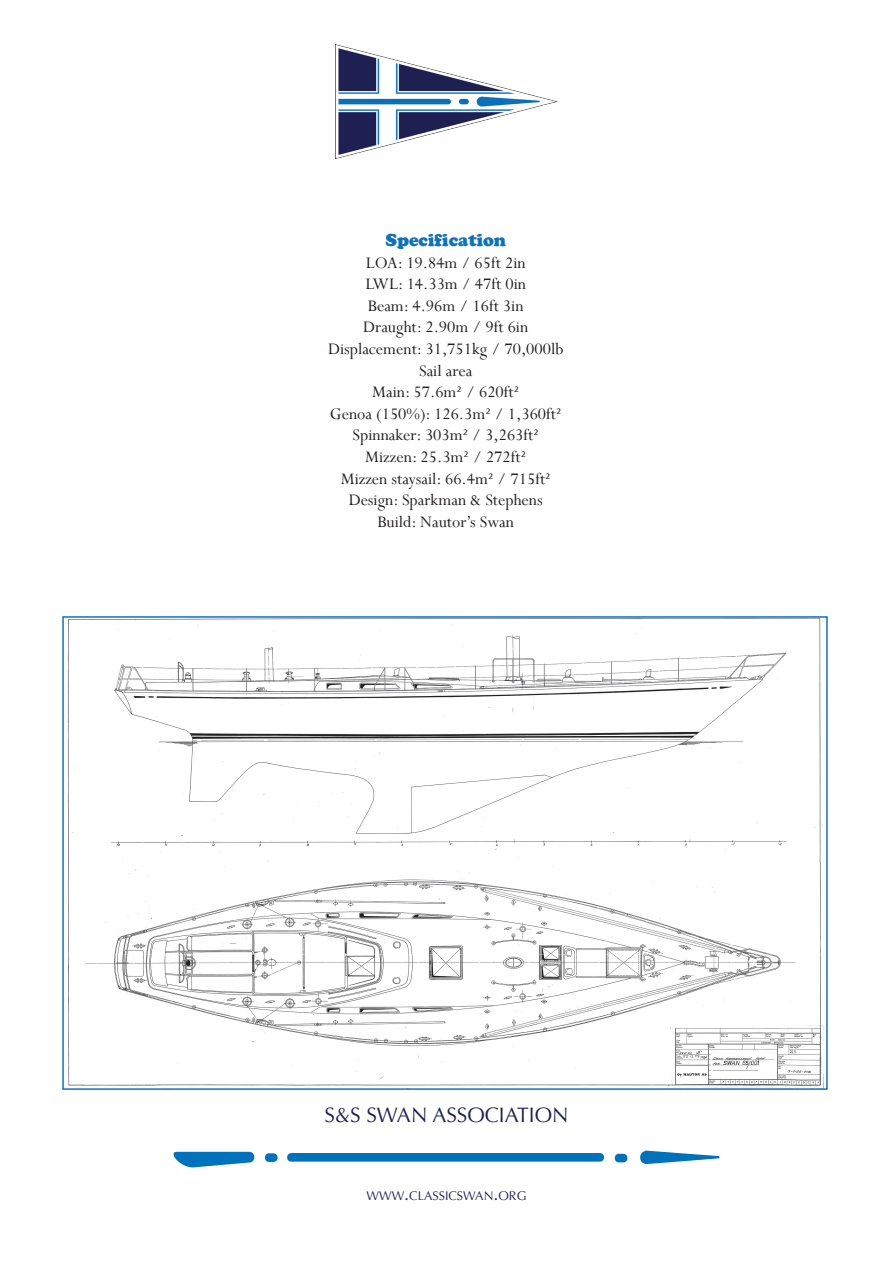
<style>
.page{position:relative;width:893px;height:1263px;background:#fff}
.page>*{position:absolute;margin:0;border:0;box-sizing:border-box;transform-origin:0 0}
.t1{font:21px "Optima";color:#1f2154}
.t2{font:18px/21.6px "Perpetua";color:#231f20;text-align:center}
.t3{font:900 18px "Cooper";color:#0e73bb}
.t4{font:12.6px "Optima";color:#1f2154}
.s1{font-size:18px}
</style>
<div class="page">
<img style="left:336px;top:45px;width:221px;height:114px">
<svg style="left:174px;top:1151px;width:80px;height:17px"></svg>
<svg style="left:640px;top:1150px;width:79px;height:14px"></svg>
<div style="left:265px;top:1153px;width:13px;height:9px;background:#0072bc;border-radius:4px"></div>
<div style="left:615px;top:1154px;width:12px;height:8px;background:#0072bc;border-radius:4px"></div>
<svg style="left:287px;top:1152px;width:317px;height:10px;background:#2485c5"></svg>
<img style="left:67px;top:619px;width:757px;height:468px">
<div style="left:62px;top:616px;width:766px;height:474px;border:2px solid #0e73bb"></div>
<p class="t3" style="left:385px;top:229px;width:122px">Specification</p>
<p class="t2" style="left:328px;top:251px;width:237px">LOA: 19.84m / 65ft 2in<br>LWL: 14.33m / 47ft 0in<br>Beam: 4.96m / 16ft 3in<br>Draught: 2.90m / 9ft 6in<br>Displacement: 31,751kg / 70,000lb<br>Sail area<br>Main: 57.6m² / 620ft²<br>Genoa (150%): 126.3m² / 1,360ft²<br>Spinnaker: 303m² / 3,263ft²<br>Mizzen: 25.3m² / 272ft²<br>Mizzen staysail: 66.4m² / 715ft²<br>Design: Sparkman &amp; Stephens<br>Build: Nautor’s Swan</p>
<p class="t1" style="left:324px;top:1102px;width:246px">S&amp;S SWAN ASSOCIATION</p>
<p class="t4" style="left:366px;top:1188px;width:14px">WWW</p>
<p class="t4" style="left:404px;top:1188px;width:29px"><span class="s1">.</span>CLASSICSWAN</p>
<p class="t4" style="left:493px;top:1188px;width:35px"><span class="s1">.</span>ORG</p>
</div>
